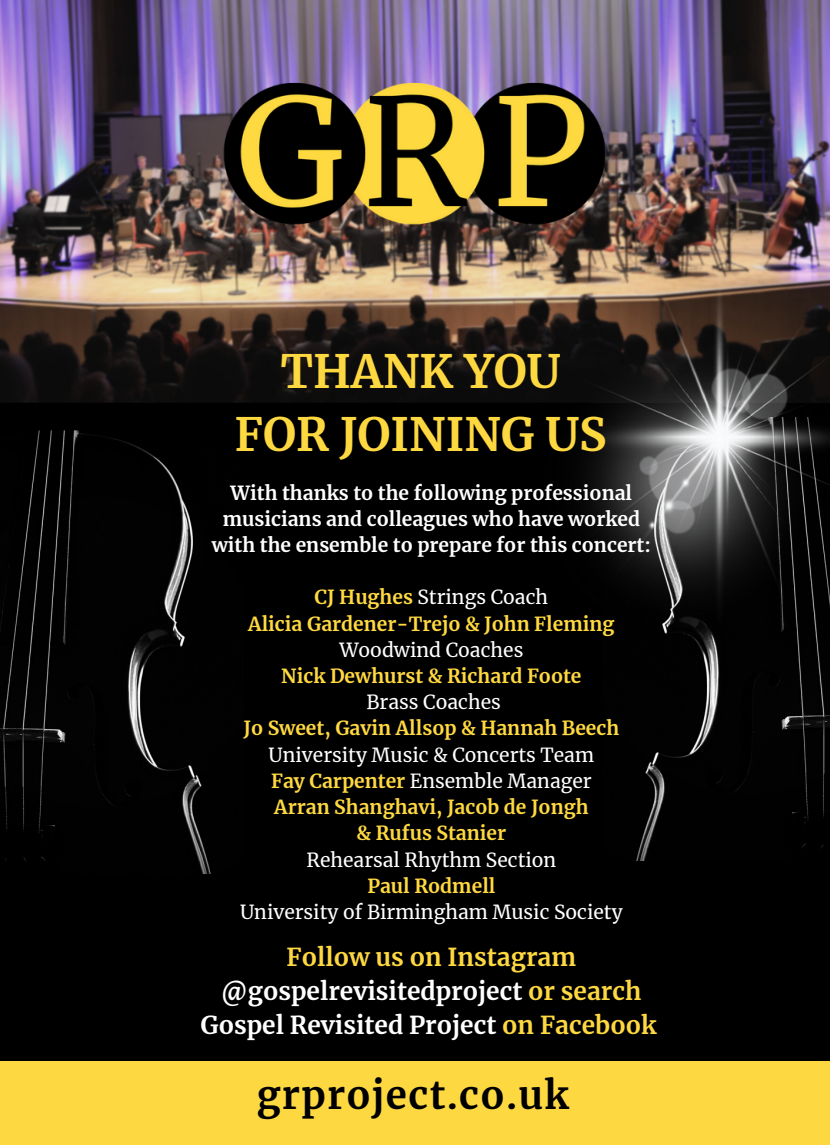
<style>
.page{position:relative;width:830px;height:1146px;background:#fff}
.page>*{position:absolute;margin:0;border:0;box-sizing:border-box;transform-origin:0 0}
.t1{font:700 45.5px/62.8px "Merriweather";color:#fed840;text-align:center}
.t2{font:700 38.5px "Merriweather";letter-spacing:.035em;color:#000}
.t3{font:700 24.5px/34.1px "Merriweather";color:#fff;text-align:center}
.t4{font:19.25px/26.2px "Merriweather";color:#fff;text-align:center}
.t5{font:700 19.25px/26.2px "Merriweather";color:#ffd940;text-align:center}
.t6{font:700 19.25px/26.2px "Merriweather";color:#fff;text-align:center}
.s1{font-weight:400;color:#fff}
.s2{font-weight:700;color:#ffd940}
.s3{font-weight:700;color:#fed840}
.s4{color:#fed840}
</style>
<div class="page">
<div style="left:0;top:0;width:829px;height:1144px;background:#fed840"></div>
<img style="left:0;top:0;width:829px;height:403px">
<img style="left:196px;top:63px;width:437px;height:167px">
<div style="left:0;top:403px;width:829px;height:657px;background:#000"></div>
<svg style="left:0;top:430px;width:211px;height:443px"></svg>
<svg style="left:636px;top:644px;width:193px;height:216px"></svg>
<img style="left:541px;top:230px;width:288px;height:414px">
<h1 class="t1" style="left:235px;top:341px;width:373px">THANK YOU<br>FOR JOINING US</h1>
<p class="t6" style="left:212px;top:480px;width:441px">With thanks to the following professional musicians and colleagues who have worked with the ensemble to prepare for this concert:</p>
<p class="t5" style="left:248px;top:584px;width:368px">CJ Hughes <span class="s1">Strings Coach<br></span>Alicia Gardener-Trejo &amp; John Fleming</p>
<p class="t4" style="left:339px;top:637px;width:185px">Woodwind Coaches</p>
<p class="t5" style="left:281px;top:663px;width:302px">Nick Dewhurst &amp; Richard Foote</p>
<p class="t4" style="left:366px;top:689px;width:136px">Brass Coaches</p>
<p class="t5" style="left:243px;top:715px;width:377px">Jo Sweet, Gavin Allsop &amp; Hannah Beech</p>
<p class="t4" style="left:268px;top:742px;width:327px">University Music &amp; Concerts Team<br><span class="s2">Fay Carpenter</span> Ensemble Manager<br><span class="s3">Arran Shanghavi, Jacob de Jongh &amp; Rufus Stanier</span></p>
<p class="t4" style="left:306px;top:846px;width:251px">Rehearsal Rhythm Section</p>
<p class="t5" style="left:367px;top:873px;width:129px">Paul Rodmell</p>
<p class="t4" style="left:240px;top:899px;width:384px">University of Birmingham Music Society</p>
<p class="t3" style="left:200px;top:940px;width:457px"><span class="s4">Follow us on Instagram </span>@gospelrevisitedproject <span class="s4">or search<br></span>Gospel Revisited Project <span class="s4">on Facebook</span></p>
<h2 class="t2" style="left:257px;top:1071px;width:313px">grproject.co.uk</h2>
</div>
